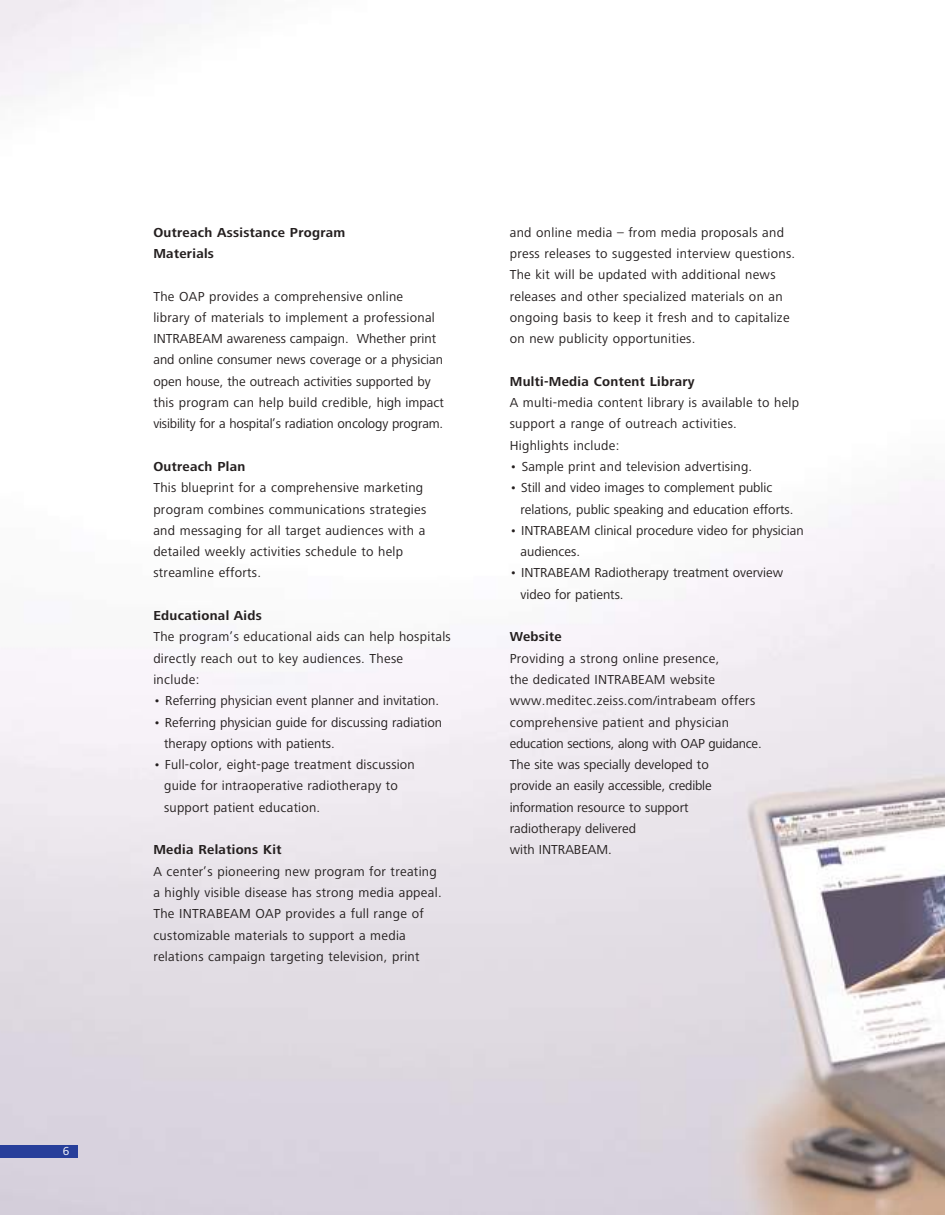
<style>
.page{position:relative;width:945px;height:1215px;background:#fff}
.page>*{position:absolute;margin:0;border:0;box-sizing:border-box;transform-origin:0 0}
.t1{font:13.5px/21.3px "Lino Frutiger Next";letter-spacing:.02em;color:#241f1f}
.t2{font:13.5px/21.3px "Lino Frutiger Next";color:#241f1f}
.t3{font:700 13.5px/21.3px "Lino Frutiger Next";letter-spacing:.025em;color:#241f1f}
.t4{font:12px "Lino Frutiger Next";color:#fff}
</style>
<div class="page">
<img style="left:0;top:0;width:945px;height:1215px">
<div style="left:0;top:1145px;width:77px;height:13px;background:#273e9a"></div>
<p class="t4" style="left:63px;top:1144px;width:8px">6</p>
<p class="t3" style="left:153px;top:222px;width:193px">Outreach Assistance Program<br>Materials</p>
<p class="t2" style="left:153px;top:285px;width:292px">The OAP provides a comprehensive online<br>library of materials to implement a professional INTRABEAM awareness campaign. Whether print and online consumer news coverage or a physician open house, the outreach activities supported by this program can help build credible, high impact visibility for a hospital’s radiation oncology program.</p>
<p class="t3" style="left:153px;top:456px;width:93px">Outreach Plan</p>
<p class="t1" style="left:153px;top:477px;width:275px">This blueprint for a comprehensive marketing program combines communications strategies and messaging for all target audiences with a detailed weekly activities schedule to help streamline efforts.</p>
<p class="t3" style="left:153px;top:605px;width:110px">Educational Aids</p>
<p class="t1" style="left:153px;top:626px;width:299px">The program’s educational aids can help hospitals directly reach out to key audiences. These include:</p>
<p class="t2" style="left:153px;top:690px;width:287px">• Referring physician event planner and invitation.</p>
<p class="t2" style="left:164px;top:711px;width:280px;text-indent:-11px">• Referring physician guide for discussing radiation therapy options with patients.</p>
<p class="t1" style="left:164px;top:754px;width:252px;text-indent:-11px">• Full-color, eight-page treatment discussion guide for intraoperative radiotherapy to support patient education.</p>
<p class="t3" style="left:153px;top:839px;width:130px">Media Relations Kit</p>
<p class="t1" style="left:153px;top:861px;width:290px">A center’s pioneering new program for treating a highly visible disease has strong media appeal.<br>The INTRABEAM OAP provides a full range of customizable materials to support a media relations campaign targeting television, print</p>
<p class="t1" style="left:510px;top:222px;width:287px">and online media – from media proposals and press releases to suggested interview questions.<br>The kit will be updated with additional news releases and other specialized materials on an ongoing basis to keep it fresh and to capitalize on new publicity opportunities.</p>
<p class="t3" style="left:510px;top:371px;width:186px">Multi-Media Content Library</p>
<p class="t1" style="left:510px;top:392px;width:291px">A multi-media content library is available to help support a range of outreach activities.<br>Highlights include:</p>
<p class="t1" style="left:510px;top:456px;width:244px">• Sample print and television advertising.</p>
<p class="t2" style="left:521px;top:477px;width:274px;text-indent:-11px">• Still and video images to complement public relations, public speaking and education efforts.</p>
<p class="t2" style="left:521px;top:520px;width:285px;text-indent:-11px">• INTRABEAM clinical procedure video for physician audiences.</p>
<p class="t2" style="left:521px;top:562px;width:264px;text-indent:-11px">• INTRABEAM Radiotherapy treatment overview video for patients.</p>
<p class="t3" style="left:510px;top:626px;width:54px">Website</p>
<p class="t2" style="left:510px;top:648px;width:253px">Providing a strong online presence,<br>the dedicated INTRABEAM website www.meditec.zeiss.com/intrabeam offers comprehensive patient and physician education sections, along with OAP guidance.<br>The site was specially developed to<br>provide an easily accessible, credible information resource to support radiotherapy delivered<br>with INTRABEAM.</p>
</div>
